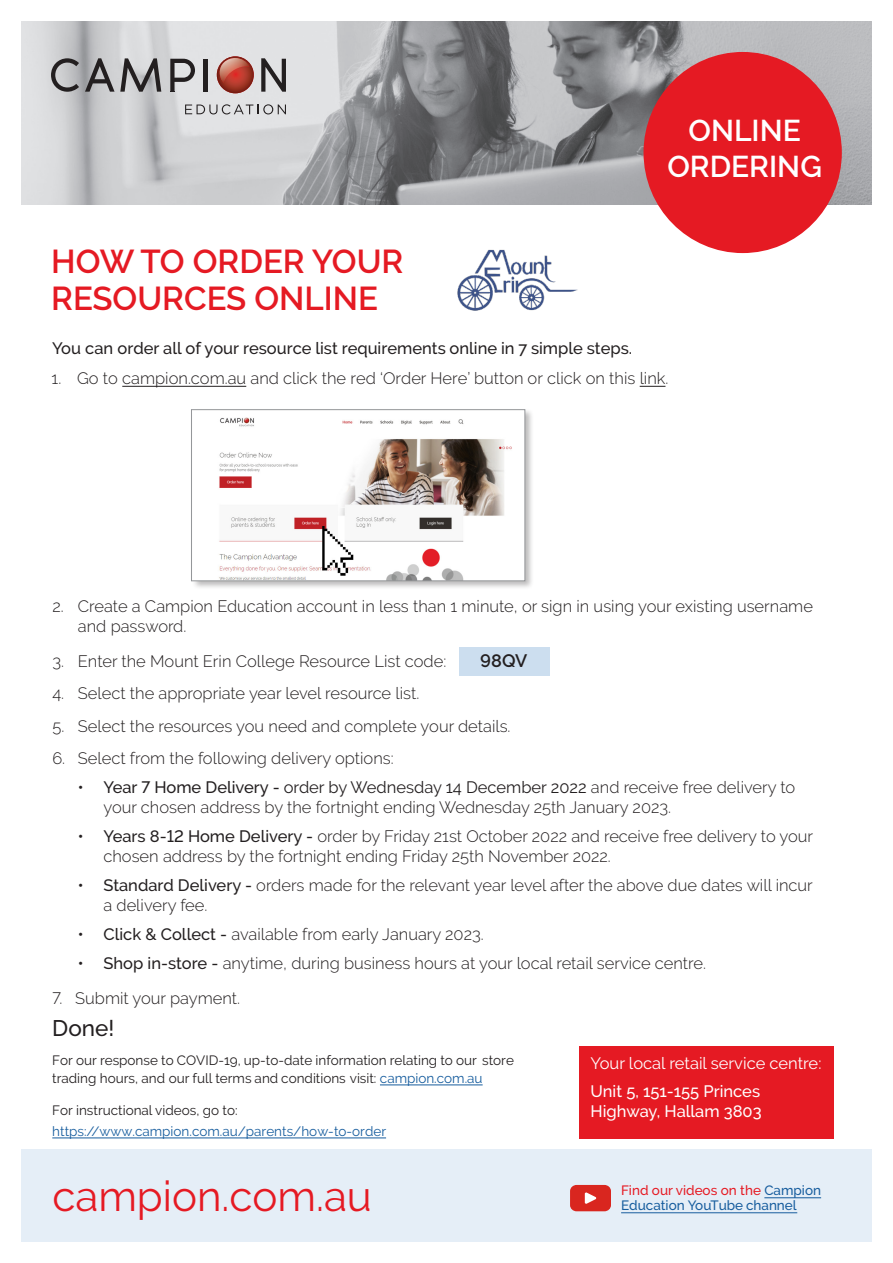
<style>
.page{position:relative;width:893px;height:1263px;background:#fff}
.page>*{position:absolute;margin:0;border:0;box-sizing:border-box;transform-origin:0 0}
.t1{font:42px "Raleway";color:#e51a23}
.t2{font:600 33px/37.5px "Raleway";color:#e51a23}
.t3{font:600 30px/36px "Raleway";color:#fff;text-align:center}
.t4{font:500 22.5px "Raleway";color:#231f20}
.t5{font:600 18px "Raleway";color:#231f20}
.t6{font:300 16.5px/19.5px "Raleway";color:#231f20}
.t7{font:500 16.5px "Raleway";color:#231f20}
.t8{font:500 16.5px/19.8px "Raleway";color:#fff}
.t9{font:16.5px "Raleway";color:#fff}
.t10{font:13.5px/17.5px "Raleway";color:#231f20}
.t11{font:13.5px/20.2px "Raleway";color:#175d9e}
.t12{font:500 13.5px/15px "Raleway";color:#175d9e}
.s1{font-weight:500}
.s2{font-weight:400}
.s3{color:#175d9e}
.s4{color:#231f20}
.s5{color:#e51a23}
</style>
<div class="page">
<img style="left:457px;top:249px;width:121px;height:62px">
<div style="left:459px;top:647px;width:90px;height:28px;background:#ccdeef"></div>
<img style="left:21px;top:21px;width:851px;height:184px">
<div style="left:643px;top:52px;width:199px;height:201px;background:#e51a23;border-radius:50%"></div>
<div style="left:21px;top:1149px;width:851px;height:93px;background:#e5eef7"></div>
<div style="left:190px;top:408px;width:344px;height:182px;background:#231f20;opacity:.3"></div>
<img style="left:194px;top:411px;width:329px;height:168px">
<div style="left:191px;top:409px;width:334px;height:172px;border:1px solid #939598"></div>
<div style="left:570px;top:1185px;width:41px;height:26px;background:#d9261f;border-radius:6px"></div>
<svg style="left:585px;top:1192px;width:11px;height:12px"></svg>
<svg style="left:51px;top:58px;width:28px;height:34px"></svg>
<svg style="left:85px;top:58px;width:76px;height:34px;background:#919092"></svg>
<svg style="left:170px;top:59px;width:25px;height:33px"></svg>
<div style="left:203px;top:59px;width:5px;height:33px;background:#231f20"></div>
<svg style="left:261px;top:58px;width:25px;height:34px"></svg>
<img style="left:217px;top:56px;width:37px;height:37px">
<img style="left:218px;top:58px;width:31px;height:25px">
<svg style="left:185px;top:104px;width:101px;height:10px"></svg>
<div style="left:579px;top:1045px;width:255px;height:93px;background:#e51a23"></div>
<hr style="left:122px;top:386px;width:124px;height:1px;background:#231f20">
<svg style="left:640px;top:386px;width:25px;height:1px"></svg>
<hr style="left:764px;top:1197px;width:57px;height:1px;background:#175d9e">
<hr style="left:621px;top:1212px;width:176px;height:1px;background:#175d9e">
<hr style="left:380px;top:1084px;width:103px;height:1px;background:#175d9e">
<hr style="left:52px;top:1137px;width:334px;height:1px;background:#175d9e">
<p class="t2" style="left:51px;top:243px;width:354px">HOW TO ORDER YOUR<br>RESOURCES ONLINE</p>
<p class="t3" style="left:667px;top:113px;width:156px">ONLINE<br>ORDERING</p>
<p class="t7" style="left:52px;top:339px;width:582px">You can order all of your resource list requirements online in 7 simple steps.</p>
<p class="t6" style="left:52px;top:368px;width:618px">1. Go to campion.com.au and click the red ‘Order Here’ button or click on this link.</p>
<p class="t6" style="left:78px;top:597px;width:736px;text-indent:-26px">2. Create a Campion Education account in less than 1 minute, or sign in using your existing username and password.</p>
<p class="t6" style="left:52px;top:651px;width:395px">3. Enter the Mount Erin College Resource List code:</p>
<p class="t5" style="left:480px;top:650px;width:48px">98QV</p>
<p class="t6" style="left:52px;top:683px;width:368px">4. Select the appropriate year level resource list.</p>
<p class="t6" style="left:52px;top:716px;width:460px">5. Select the resources you need and complete your details.</p>
<p class="t6" style="left:52px;top:748px;width:343px">6. Select from the following delivery options:</p>
<p class="t6" style="left:103px;top:778px;width:693px;text-indent:-26px"><span class="s1">• Year 7 Home Delivery -</span> <span class="s2">order by Wednesday 14 December 2022</span> and receive free delivery to your chosen address by the fortnight ending Wednesday 25th January 2023.</p>
<p class="t6" style="left:103px;top:827px;width:711px;text-indent:-26px"><span class="s1">• Years 8-12 Home Delivery -</span> order by Friday 21st October 2022 and receive free delivery to your chosen address by the fortnight ending Friday 25th November 2022.</p>
<p class="t6" style="left:103px;top:875px;width:711px;text-indent:-26px"><span class="s1">• Standard Delivery -</span> orders made for the relevant year level after the above due dates will incur a delivery fee.</p>
<p class="t6" style="left:78px;top:924px;width:407px"><span class="s1">• Click &amp; Collect -</span> available from early January 2023.</p>
<p class="t6" style="left:78px;top:953px;width:629px"><span class="s1">• Shop in-store -</span> anytime, during business hours at your local retail service centre.</p>
<p class="t6" style="left:52px;top:988px;width:189px">7. Submit your payment.</p>
<p class="t4" style="left:52px;top:1015px;width:64px">Done!</p>
<p class="t10" style="left:52px;top:1051px;width:463px">For our response to COVID-19, up-to-date information relating to our store trading hours, and our full terms and conditions visit: <span class="s3">campion.com.au</span></p>
<p class="t11" style="left:52px;top:1100px;width:335px"><span class="s4">For instructional videos, go to: </span>https://www.campion.com.au/parents/how-to-order</p>
<p class="t9" style="left:590px;top:1053px;width:232px">Your local retail service centre:</p>
<p class="t8" style="left:590px;top:1081px;width:173px">Unit 5, 151-155 Princes<br>Highway, Hallam 3803</p>
<p class="t1" style="left:52px;top:1172px;width:321px">campion.com.au</p>
<p class="t12" style="left:621px;top:1183px;width:202px"><span class="s5">Find our videos on the</span> Campion<br>Education YouTube channel</p>
</div>
